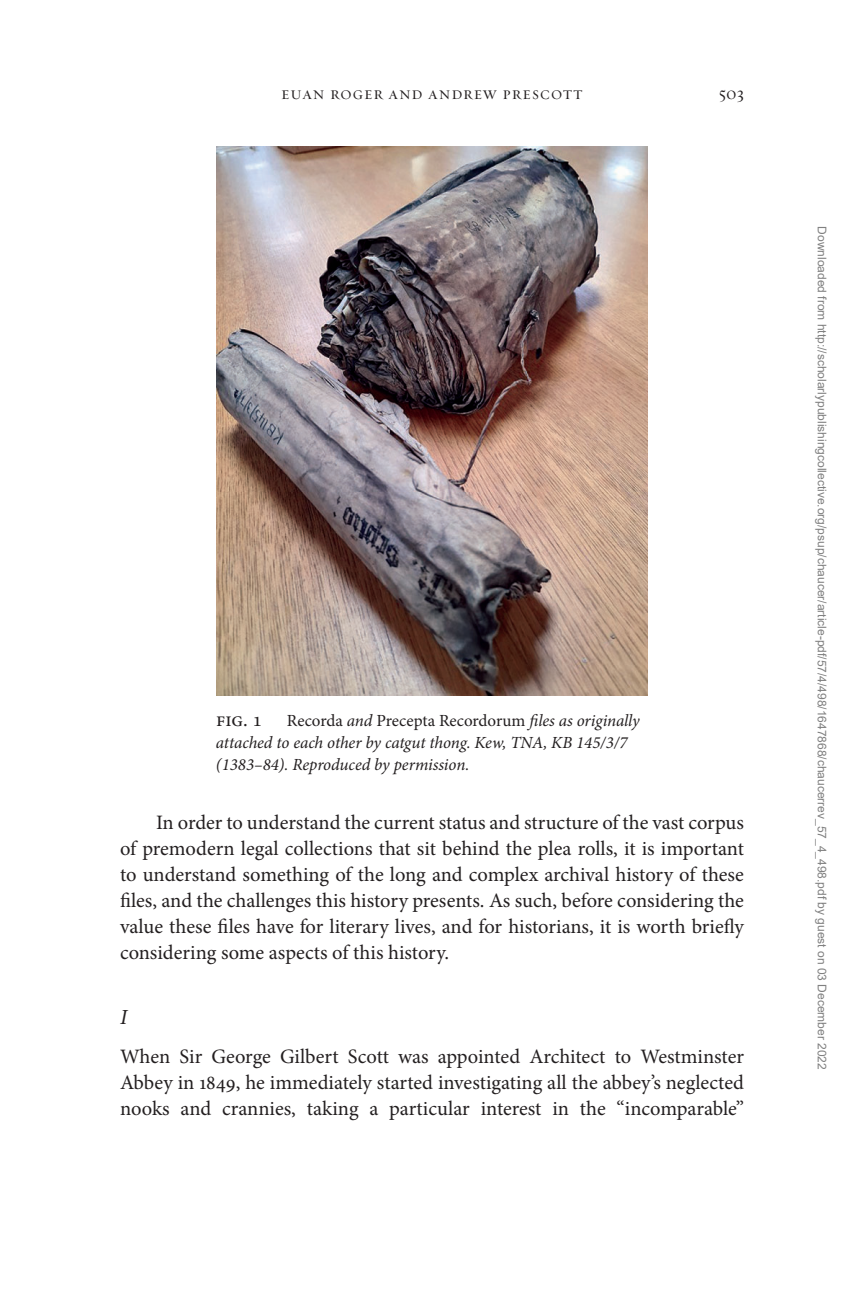
<style>
.page{position:relative;width:864px;height:1296px;background:#fff}
.page>*{position:absolute;margin:0;border:0;box-sizing:border-box;transform-origin:0 0}
.t1{font:italic 21.6px "Minion Pro";color:#231f20}
.t2{font:20.4px/26px "Minion Pro";color:#231f20;text-align:justify}
.t3{font:18px "Requiem Display HTF Small Caps";letter-spacing:.05em;color:#231f20}
.t4{font:italic 17px/22px "Minion Pro";letter-spacing:-.005em;color:#231f20}
.t5{font:12px "Arial";color:#808080}
.s1{font-style:normal;font-size:20.4px}
.s2{font-style:normal}
</style>
<div class="page">
<img style="left:216px;top:146px;width:432px;height:549px">
<p class="t3" style="left:281px;top:82px;width:303px">euan roger and andrew prescott</p>
<p class="t3" style="left:719px;top:82px;width:27px">503</p>
<p class="t4" style="left:216px;top:710px;width:425px"><span class="s1">fig. 1</span> <span class="s2">Recorda</span> and <span class="s2">Precepta Recordorum</span> files as originally attached to each other by catgut thong. Kew, TNA, KB 145/3/7 (1383–84). Reproduced by permission.</p>
<p class="t2" style="left:120px;top:810px;width:626px;text-indent:36px">In order to understand the current status and structure of the vast corpus of premodern legal collections that sit behind the plea rolls, it is important to understand something of the long and complex archival history of these files, and the challenges this history presents. As such, before considering the value these files have for literary lives, and for historians, it is worth briefly considering some aspects of this history.</p>
<p class="t1" style="left:120px;top:1003px;width:9px">I</p>
<p class="t2" style="left:120px;top:1044px;width:626px">When Sir George Gilbert Scott was appointed Architect to Westminster Abbey in 1849, he immediately started investigating all the abbey’s neglected nooks and crannies, taking a particular interest in the “incomparable”</p>
<p class="t5" style="left:827px;top:226px;width:845px;rotate:90deg">Downloaded from http://scholarlypublishingcollective.org/psup/chaucer/article-pdf/57/4/498/1647868/chaucerrev_57_4_498.pdf by guest on 03 December 2022</p>
</div>
